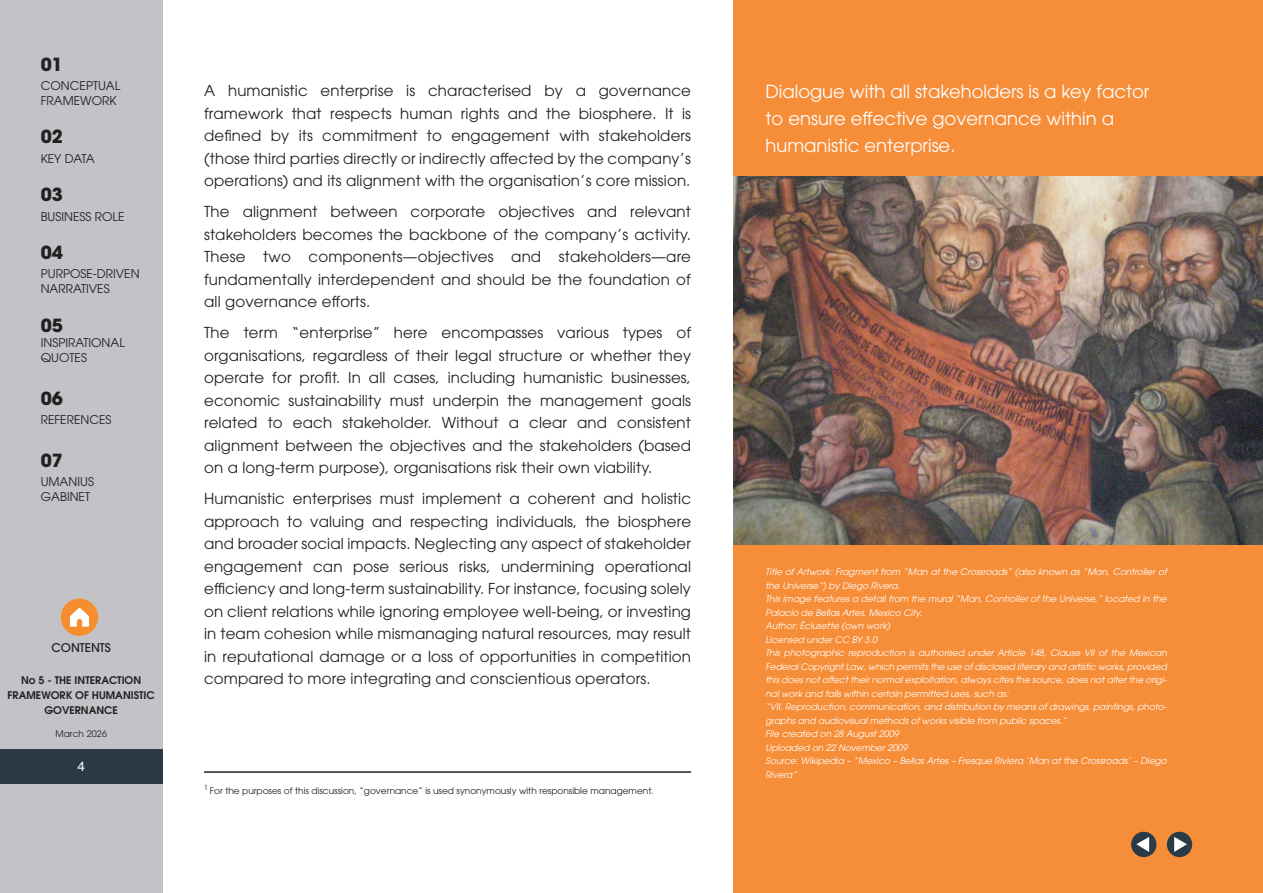
<style>
.page{position:relative;width:1263px;height:893px;background:#fff}
.page>*{position:absolute;margin:0;border:0;box-sizing:border-box;transform-origin:0 0}
.t1{font:18px/27px "ITC Avant Garde Pro";color:#fff}
.t2{font:700 18px "ITC Avant Garde Pro";color:#231f20}
.t3{font:15px/22.5px "ITC Avant Garde Pro";letter-spacing:.01em;color:#231f20;text-align:justify}
.t4{font:13.5px "Helvetica";color:#fff}
.t5{font:12px/15px "ITC Avant Garde Pro";color:#231f20}
.t6{font:500 12px "ITC Avant Garde Pro";color:#231f20}
.t7{font:600 10.5px/15px "ITC Avant Garde Pro";color:#231f20;text-align:center}
.t8{font:italic 9px/13.5px "ITC Avant Garde Pro";color:#fff}
.t9{font:9px "ITC Avant Garde Pro";color:#231f20}
</style>
<div class="page">
<div style="left:0;top:0;width:162px;height:893px;background:#c2c2c7"></div>
<div style="left:0;top:749px;width:162px;height:34px;background:#2a3b46"></div>
<div style="left:61px;top:598px;width:37px;height:38px;background:#f68e30;border-radius:50%"></div>
<svg style="left:70px;top:608px;width:19px;height:19px"></svg>
<div style="left:733px;top:0;width:530px;height:893px;background:#f68d38"></div>
<img style="left:733px;top:176px;width:530px;height:368px">
<hr style="left:204px;top:771px;width:487px;height:2px;background:#231f20">
<div style="left:1167px;top:832px;width:24px;height:24px;background:#2a3b46;border-radius:50%"></div>
<div style="left:1167px;top:832px;width:25px;height:25px;border:1px solid #2a3b46;border-radius:50%"></div>
<svg style="left:1174px;top:837px;width:13px;height:15px"></svg>
<div style="left:1132px;top:832px;width:24px;height:24px;background:#2a3b46;border-radius:50%"></div>
<div style="left:1131px;top:832px;width:25px;height:25px;border:1px solid #2a3b46;border-radius:50%"></div>
<svg style="left:1136px;top:837px;width:13px;height:15px"></svg>
<p class="t2" style="left:41px;top:52px;width:24px">01</p>
<p class="t5" style="left:41px;top:78px;width:81px">CONCEPTUAL<br>FRAMEWORK</p>
<p class="t2" style="left:41px;top:125px;width:24px">02</p>
<p class="t5" style="left:41px;top:151px;width:55px">KEY DATA</p>
<p class="t2" style="left:41px;top:183px;width:24px">03</p>
<p class="t5" style="left:41px;top:208px;width:85px">BUSINESS ROLE</p>
<p class="t2" style="left:41px;top:240px;width:24px">04</p>
<p class="t5" style="left:41px;top:266px;width:100px">PURPOSE-DRIVEN<br>NARRATIVES</p>
<p class="t2" style="left:41px;top:313px;width:24px">05</p>
<p class="t5" style="left:41px;top:335px;width:86px">INSPIRATIONAL<br>QUOTES</p>
<p class="t2" style="left:41px;top:386px;width:24px">06</p>
<p class="t5" style="left:41px;top:412px;width:72px">REFERENCES</p>
<p class="t2" style="left:41px;top:448px;width:24px">07</p>
<p class="t5" style="left:41px;top:474px;width:55px">UMANIUS<br>GABINET</p>
<p class="t6" style="left:52px;top:640px;width:61px">CONTENTS</p>
<p class="t7" style="left:8px;top:672px;width:149px">No 5 - THE INTERACTION<br>FRAMEWORK OF HUMANISTIC<br>GOVERNANCE</p>
<p class="t9" style="left:55px;top:728px;width:53px">March 2026</p>
<p class="t4" style="left:77px;top:756px;width:9px">4</p>
<p class="t3" style="left:204px;top:79px;width:488px">A humanistic enterprise is characterised by a governance framework that respects human rights and the biosphere. It is defined by its commitment to engagement with stakeholders (those third parties directly or indirectly affected by the company’s operations) and its alignment with the organisation’s core mission.</p>
<p class="t3" style="left:204px;top:200px;width:488px">The alignment between corporate objectives and relevant stakeholders becomes the backbone of the company’s activity.<br>These two components—objectives and stakeholders—are fundamentally interdependent and should be the foundation of all governance efforts.</p>
<p class="t3" style="left:204px;top:321px;width:488px">The term “enterprise” here encompasses various types of organisations, regardless of their legal structure or whether they operate for profit. In all cases, including humanistic businesses, economic sustainability must underpin the management goals related to each stakeholder. Without a clear and consistent alignment between the objectives and the stakeholders (based on a long-term purpose), organisations risk their own viability.</p>
<p class="t3" style="left:204px;top:487px;width:488px">Humanistic enterprises must implement a coherent and holistic approach to valuing and respecting individuals, the biosphere and broader social impacts. Neglecting any aspect of stakeholder engagement can pose serious risks, undermining operational efficiency and long-term sustainability. For instance, focusing solely on client relations while ignoring employee well-being, or investing in team cohesion while mismanaging natural resources, may result in reputational damage or a loss of opportunities in competition compared to more integrating and conscientious operators.</p>
<p class="t9" style="left:204px;top:785px;width:451px"><sup>1</sup> For the purposes of this discussion, “governance” is used synonymously with responsible management.</p>
<p class="t1" style="left:765px;top:78px;width:385px">Dialogue with all stakeholders is a key factor to ensure effective governance within a humanistic enterprise.</p>
<p class="t8" style="left:765px;top:565px;width:403px">Title of Artwork: Fragment from “Man at the Crossroads” (also known as “Man, Controller of the Universe”) by Diego Rivera.<br>This image features a detail from the mural “Man, Controller of the Universe,” located in the Palacio de Bellas Artes, Mexico City.<br>Author: Éclusette (own work)<br>Licensed under CC BY 3.0<br>This photographic reproduction is authorised under Article 148, Clause VII of the Mexican Federal Copyright Law, which permits the use of disclosed literary and artistic works, provided this does not affect their normal exploitation, always cites the source, does not alter the origi&shy;nal work and falls within certain permitted uses, such as:<br>“VII. Reproduction, communication, and distribution by means of drawings, paintings, photo&shy;graphs and audiovisual methods of works visible from public spaces.”<br>File created on 28 August 2009<br>Uploaded on 22 November 2009<br>Source: Wikipedia – “Mexico – Bellas Artes – Fresque Riviera ‘Man at the Crossroads’ – Diego Rivera”</p>
</div>
